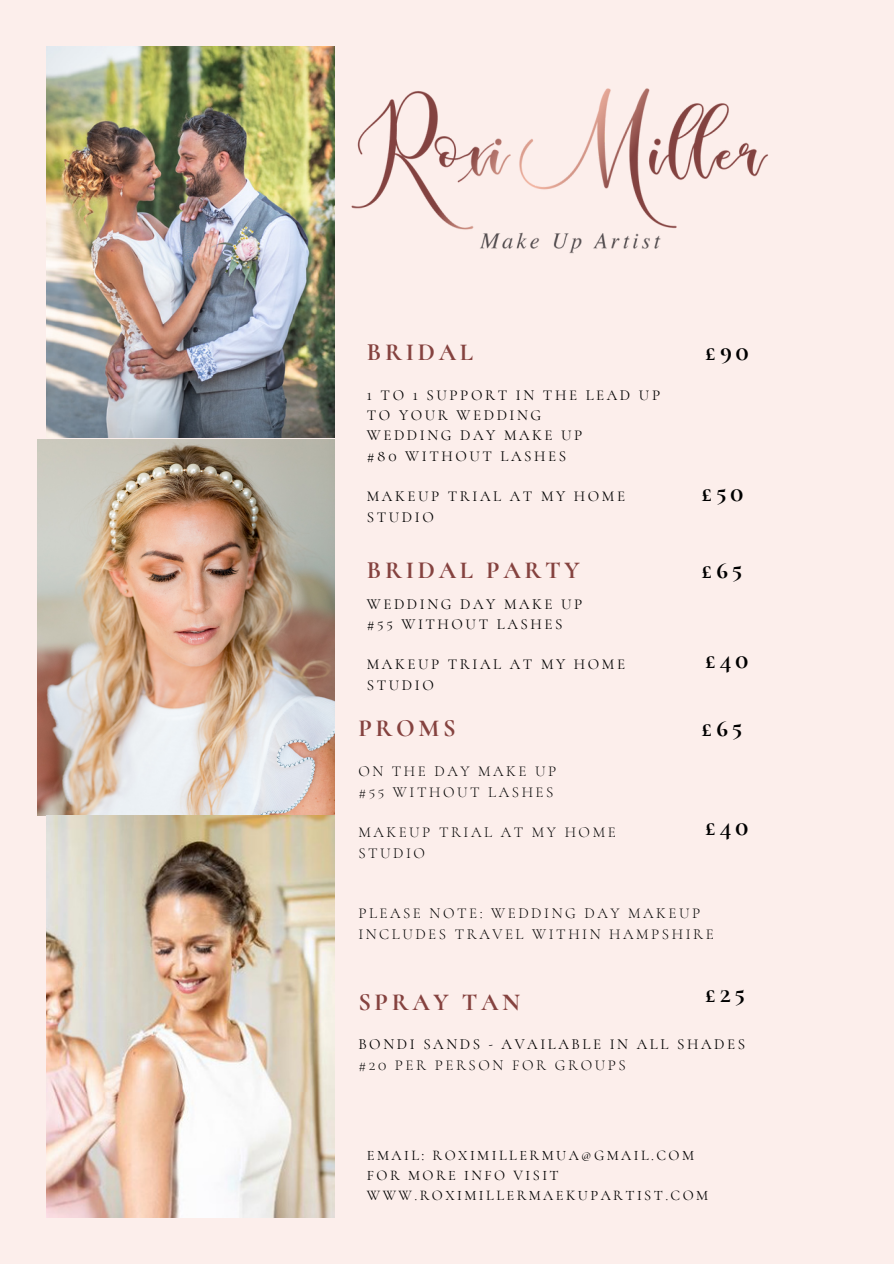
<style>
.page{position:relative;width:894px;height:1264px;background:#fff}
.page>*{position:absolute;margin:0;border:0;box-sizing:border-box;transform-origin:0 0}
.t1{font:700 24.45px "Cormorant SC";letter-spacing:.15em;color:#85423f}
.t2{font:700 24.45px "Cormorant SC";letter-spacing:.15em;color:#000}
.t3{font:15px/20.2px "Cormorant SC";letter-spacing:.17em;color:#000}
.t4{font:300 15px/20.2px "Cormorant SC";letter-spacing:.17em;color:#000}
.t5{font:14.4px/20px "Cormorant SC";letter-spacing:.17em;color:#000}
</style>
<div class="page">
<div style="left:0;top:0;width:893px;height:1263px;background:#fceeeb"></div>
<img style="left:47px;top:47px;width:287px;height:391px">
<img style="left:38px;top:439px;width:296px;height:376px">
<img style="left:47px;top:815px;width:287px;height:402px">
<img style="left:283px;top:62px;width:485px;height:211px">
<h1 class="t1" style="left:367px;top:337px;width:108px">BRIDAL</h1>
<p class="t3" style="left:367px;top:385px;width:295px">1 TO 1 SUPPORT IN THE LEAD UP<br>TO YOUR WEDDING<br>WEDDING DAY MAKE UP<br>#80 WITHOUT LASHES</p>
<p class="t3" style="left:367px;top:486px;width:260px">MAKEUP TRIAL AT MY HOME<br>STUDIO</p>
<h1 class="t1" style="left:367px;top:555px;width:214px">BRIDAL PARTY</h1>
<p class="t3" style="left:367px;top:593px;width:217px">WEDDING DAY MAKE UP #55 WITHOUT LASHES</p>
<p class="t3" style="left:367px;top:654px;width:260px">MAKEUP TRIAL AT MY HOME<br>STUDIO</p>
<h1 class="t1" style="left:358px;top:713px;width:99px">PROMS</h1>
<p class="t4" style="left:358px;top:761px;width:199px">ON THE DAY MAKE UP #55 WITHOUT LASHES</p>
<p class="t4" style="left:358px;top:822px;width:259px">MAKEUP TRIAL AT MY HOME<br>STUDIO</p>
<h1 class="t2" style="left:705px;top:337px;width:45px">£90</h1>
<h1 class="t2" style="left:701px;top:478px;width:43px">£50</h1>
<h1 class="t2" style="left:701px;top:555px;width:42px">£65</h1>
<h1 class="t2" style="left:705px;top:645px;width:44px">£40</h1>
<h1 class="t2" style="left:701px;top:713px;width:42px">£65</h1>
<h1 class="t2" style="left:705px;top:812px;width:44px">£40</h1>
<p class="t4" style="left:358px;top:903px;width:357px">PLEASE NOTE: WEDDING DAY MAKEUP<br>INCLUDES TRAVEL WITHIN HAMPSHIRE</p>
<h1 class="t2" style="left:705px;top:979px;width:41px">£25</h1>
<p class="t3" style="left:358px;top:1034px;width:388px">BONDI SANDS - AVAILABLE IN ALL SHADES</p>
<p class="t4" style="left:358px;top:1054px;width:269px">#20 PER PERSON FOR GROUPS</p>
<h1 class="t1" style="left:358px;top:987px;width:163px">SPRAY TAN</h1>
<p class="t5" style="left:367px;top:1145px;width:343px">EMAIL: ROXIMILLERMUA@GMAIL.COM<br>FOR MORE INFO VISIT<br>WWW.ROXIMILLERMAEKUPARTIST.COM</p>
</div>
